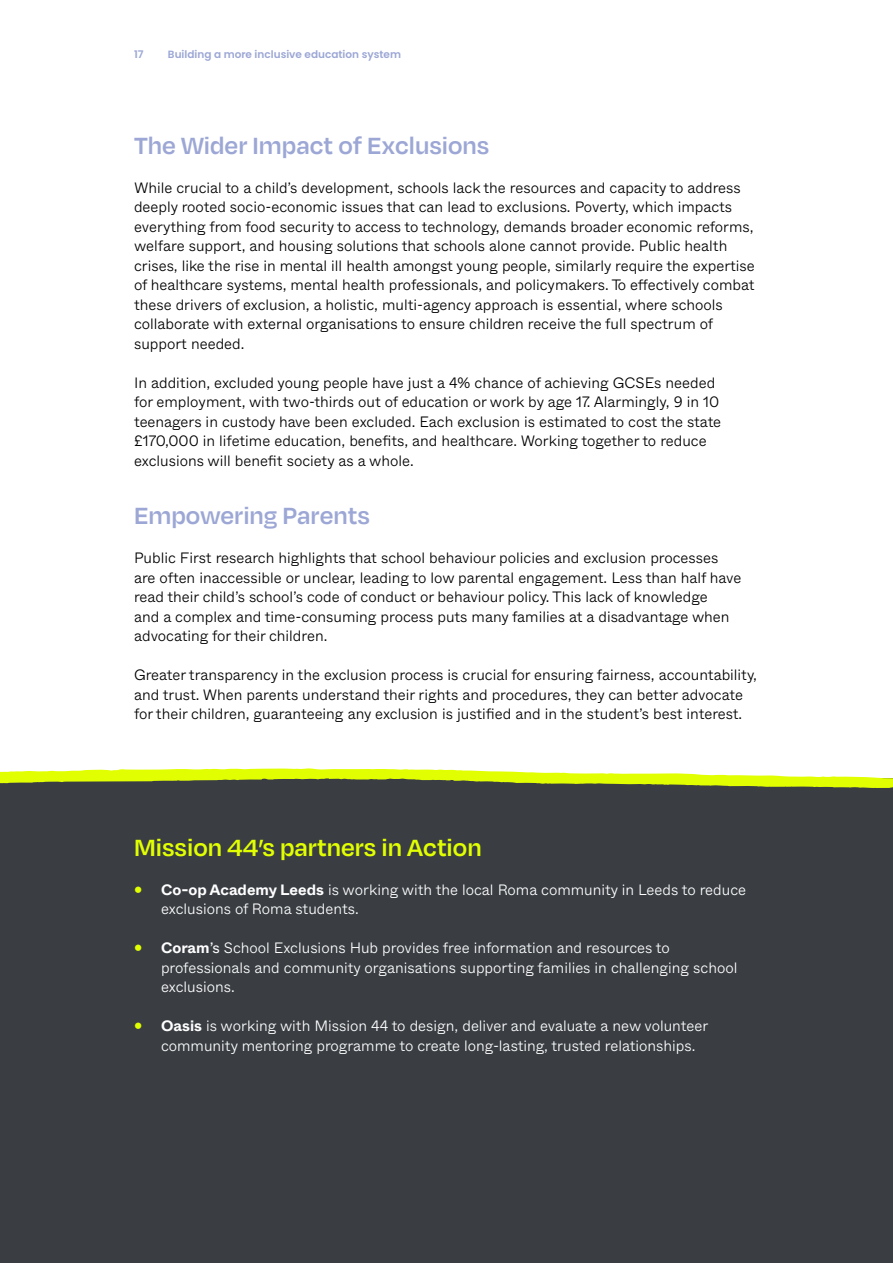
<style>
.page{position:relative;width:893px;height:1263px;background:#fff}
.page>*{position:absolute;margin:0;border:0;box-sizing:border-box;transform-origin:0 0}
.Header_3{font:600 27px "Degular";color:#9ca7d5}
.Header_3-2{font:600 27px "Degular";color:#e1ff01}
.Body{font:300 15px/19.5px "Whyte";color:#000}
.t1{font:300 15px/19.5px "Whyte";color:#fff}
.t2{font:600 10.5px "Poppins";color:#9ca7d5}
.s1{font-weight:700;color:#e1ff01}
.s2{font-weight:700}
.s3{font-weight:400}
</style>
<div class="page">
<div style="left:0;top:779px;width:893px;height:484px;background:#3a3e43"></div>
<svg style="left:0;top:768px;width:893px;height:20px"></svg>
<p class="t2" style="left:134px;top:48px;width:11px">17</p>
<p class="t2" style="left:168px;top:48px;width:235px">Building a more inclusive education system</p>
<p class="Header_3" style="left:134px;top:129px;width:357px">The Wider Impact of Exclusions</p>
<p class="Body" style="left:134px;top:177px;width:622px">While crucial to a child’s development, schools lack the resources and capacity to address deeply rooted socio-economic issues that can lead to exclusions. Poverty, which impacts everything from food security to access to technology, demands broader economic reforms, welfare support, and housing solutions that schools alone cannot provide. Public health crises, like the rise in mental ill health amongst young people, similarly require the expertise of healthcare systems, mental health professionals, and policymakers. To effectively combat these drivers of exclusion, a holistic, multi-agency approach is essential, where schools collaborate with external organisations to ensure children receive the full spectrum of support needed.</p>
<p class="Body" style="left:134px;top:372px;width:589px">In addition, excluded young people have just a 4% chance of achieving GCSEs needed for employment, with two-thirds out of education or work by age 17. Alarmingly, 9 in 10 teenagers in custody have been excluded. Each exclusion is estimated to cost the state £170,000 in lifetime education, benefits, and healthcare. Working together to reduce exclusions will benefit society as a whole.</p>
<p class="Header_3" style="left:134px;top:499px;width:237px">Empowering Parents</p>
<p class="Body" style="left:134px;top:547px;width:609px">Public First research highlights that school behaviour policies and exclusion processes are often inaccessible or unclear, leading to low parental engagement. Less than half have read their child’s school’s code of conduct or behaviour policy. This lack of knowledge<br>and a complex and time-consuming process puts many families at a disadvantage when advocating for their children.</p>
<p class="Body" style="left:134px;top:664px;width:625px">Greater transparency in the exclusion process is crucial for ensuring fairness, accountability, and trust. When parents understand their rights and procedures, they can better advocate for their children, guaranteeing any exclusion is justified and in the student’s best interest.</p>
<p class="Header_3-2" style="left:134px;top:831px;width:349px">Mission 44’s partners in Action</p>
<p class="t1" style="left:161px;top:879px;width:587px;text-indent:-27px"><span class="s1">•</span> <span class="s2">Co-op Academy Leeds</span> is working with the local Roma community in Leeds to reduce exclusions of Roma students.</p>
<p class="t1" style="left:161px;top:937px;width:578px;text-indent:-27px"><span class="s1">•</span> <span class="s2">Coram</span><span class="s3">’s</span> School Exclusions Hub provides free information and resources to professionals and community organisations supporting families in challenging school exclusions.</p>
<p class="t1" style="left:161px;top:1015px;width:549px;text-indent:-27px"><span class="s1">•</span> <span class="s2">Oasis</span> is working with Mission 44 to design, deliver and evaluate a new volunteer community mentoring programme to create long-lasting, trusted relationships.</p>
</div>
